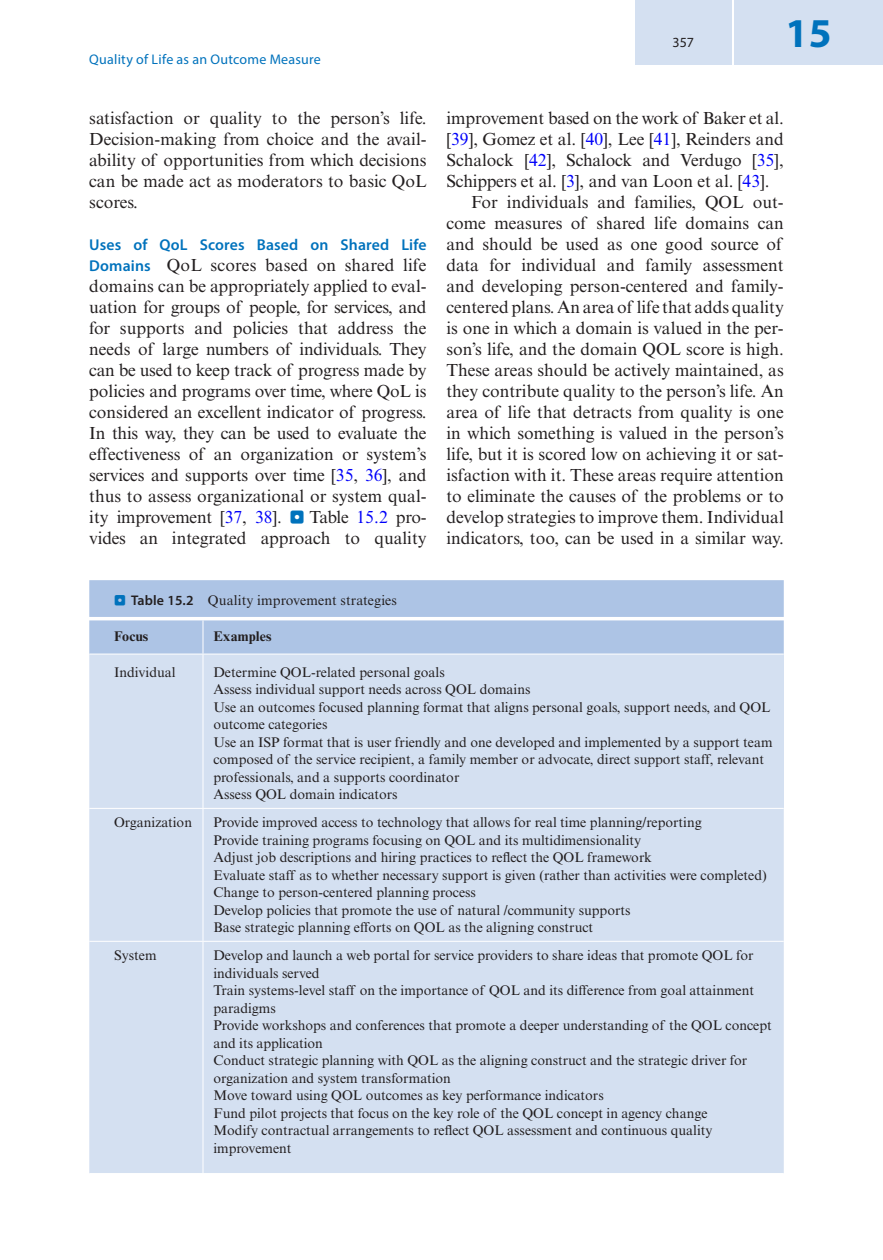
<style>
.page{position:relative;width:883px;height:1260px;background:#fff}
.page>*{position:absolute;margin:0;border:0;box-sizing:border-box;transform-origin:0 0}
.t1{font:700 41.12px "Myriad Pro";color:#0072bc}
.t2{font:17.5px/21px "Times New Roman MT Std";color:#231f20;text-align:justify}
.t3{font:600 15.75px "Myriad Pro";letter-spacing:.01em;color:#0072bc}
.t4{font:14px/17.5px "Times New Roman MT Std";color:#231f20}
.t5{font:14px "Myriad Pro";letter-spacing:.015em;color:#0072bc}
.t6{font:700 14px "Times New Roman MT Std";letter-spacing:.01em;color:#231f20}
.t7{font:14px "Myriad Pro";color:#231f20}
.s1{font-family:"Myriad Pro";font-weight:600;font-size:15.75px;color:#0072bc}
.s2{color:#0000fa}
.s3{font-family:"Blik Buttons";color:#0072bc}
.s4{font-family:"Myriad Pro";font-weight:600}
</style>
<div class="page">
<div style="left:635px;top:0;width:97px;height:64px;background:#d4e0f1"></div>
<div style="left:734px;top:0;width:149px;height:64px;background:#d4e0f1"></div>
<div style="left:89px;top:580px;width:695px;height:37px;background:#adc4e5"></div>
<div style="left:89px;top:620px;width:695px;height:34px;background:#adc4e5"></div>
<div style="left:89px;top:655px;width:695px;height:518px;background:#d4e0f1"></div>
<div style="left:203px;top:654px;width:581px;height:154px;background:#d4e0f1"></div>
<hr style="left:203px;top:620px;width:1px;height:34px;background:#fff">
<hr style="left:203px;top:654px;width:581px;height:1px;background:#fff">
<hr style="left:203px;top:654px;width:1px;height:154px;background:#fff">
<hr style="left:203px;top:809px;width:1px;height:132px;background:#fff">
<hr style="left:203px;top:942px;width:1px;height:231px;background:#fff">
<hr style="left:89px;top:808px;width:114px;height:1px;background:#fff">
<hr style="left:203px;top:808px;width:581px;height:1px;background:#fff">
<hr style="left:89px;top:941px;width:114px;height:1px;background:#fff">
<hr style="left:203px;top:941px;width:581px;height:1px;background:#fff">
<p class="t5" style="left:89px;top:51px;width:233px">Quality of Life as an Outcome Measure</p>
<p class="t2" style="left:89px;top:108px;width:339px">satisfaction or quality to the person’s life.<br>Decision-making from choice and the avail&shy;ability of opportunities from which decisions can be made act as moderators to basic QoL scores.</p>
<p class="t3" style="left:89px;top:235px;width:339px">Uses of QoL Scores Based on Shared Life</p>
<p class="t2" style="left:89px;top:255px;width:339px"><span class="s1">Domains</span> QoL scores based on shared life domains can be appropriately applied to eval&shy;uation for groups of people, for services, and for supports and policies that address the needs of large numbers of individuals. They can be used to keep track of progress made by policies and programs over time, where QoL is considered an excellent indicator of progress.<br>In this way, they can be used to evaluate the effectiveness of an organization or system’s services and supports over time [<span class="s2">35</span>, <span class="s2">36</span>], and thus to assess organizational or system qual&shy;ity improvement [<span class="s2">37</span>, <span class="s2">38</span>]. <span class="s3">.</span> Table <span class="s2">15.2</span> pro&shy;vides an integrated approach to quality</p>
<p class="t7" style="left:673px;top:34px;width:23px">357</p>
<h1 class="t1" style="left:786px;top:6px;width:48px">15</h1>
<p class="t2" style="left:446px;top:108px;width:339px">improvement based on the work of Baker et al.</p>
<p class="t2" style="left:446px;top:129px;width:339px">[<span class="s2">39</span>], Gomez et al. [<span class="s2">40</span>], Lee [<span class="s2">41</span>], Reinders and</p>
<p class="t2" style="left:446px;top:150px;width:339px">Schalock [<span class="s2">42</span>], Schalock and Verdugo [<span class="s2">35</span>],</p>
<p class="t2" style="left:446px;top:171px;width:325px">Schippers et al. [<span class="s2">3</span>], and van Loon et al. [<span class="s2">43</span>].</p>
<p class="t2" style="left:471px;top:192px;width:314px">For individuals and families, QOL out-</p>
<p class="t2" style="left:446px;top:213px;width:339px">come measures of shared life domains can</p>
<p class="t2" style="left:446px;top:234px;width:337px">and should be used as one good source of</p>
<p class="t2" style="left:446px;top:255px;width:339px">data for individual and family assessment</p>
<p class="t2" style="left:446px;top:276px;width:339px">and developing person-centered and family-</p>
<p class="t2" style="left:446px;top:297px;width:339px">centered plans. An area of life that adds quality</p>
<p class="t2" style="left:446px;top:318px;width:339px">is one in which a domain is valued in the per-</p>
<p class="t2" style="left:446px;top:339px;width:339px">son’s life, and the domain QOL score is high.</p>
<p class="t2" style="left:446px;top:360px;width:339px">These areas should be actively maintained, as</p>
<p class="t2" style="left:446px;top:381px;width:339px">they contribute quality to the person’s life. An</p>
<p class="t2" style="left:446px;top:402px;width:339px">area of life that detracts from quality is one</p>
<p class="t2" style="left:446px;top:423px;width:339px">in which something is valued in the person’s</p>
<p class="t2" style="left:446px;top:444px;width:339px">life, but it is scored low on achieving it or sat-</p>
<p class="t2" style="left:446px;top:465px;width:339px">isfaction with it. These areas require attention</p>
<p class="t2" style="left:446px;top:486px;width:339px">to eliminate the causes of the problems or to</p>
<p class="t2" style="left:446px;top:507px;width:339px">develop strategies to improve them. Individual</p>
<p class="t2" style="left:446px;top:528px;width:339px">indicators, too, can be used in a similar way.</p>
<p class="t4" style="left:114px;top:591px;width:284px"><span class="s3">..</span> <span class="s4">Table 15.2</span> Quality improvement strategies</p>
<p class="t6" style="left:114px;top:628px;width:36px">Focus</p>
<p class="t6" style="left:213px;top:628px;width:60px">Examples</p>
<p class="t4" style="left:114px;top:663px;width:63px">Individual</p>
<p class="t4" style="left:213px;top:663px;width:561px">Determine QOL-related personal goals<br>Assess individual support needs across QOL domains<br>Use an outcomes focused planning format that aligns personal goals, support needs, and QOL outcome categories<br>Use an ISP format that is user friendly and one developed and implemented by a support team composed of the service recipient, a family member or advocate, direct support staff, relevant professionals, and a supports coordinator<br>Assess QOL domain indicators</p>
<p class="t4" style="left:114px;top:814px;width:79px">Organization</p>
<p class="t4" style="left:213px;top:814px;width:555px">Provide improved access to technology that allows for real time planning/reporting<br>Provide training programs focusing on QOL and its multidimensionality<br>Adjust job descriptions and hiring practices to reflect the QOL framework<br>Evaluate staff as to whether necessary support is given (rather than activities were completed)<br>Change to person-centered planning process<br>Develop policies that promote the use of natural /community supports<br>Base strategic planning efforts on QOL as the aligning construct</p>
<p class="t4" style="left:114px;top:947px;width:44px">System</p>
<p class="t4" style="left:213px;top:947px;width:560px">Develop and launch a web portal for service providers to share ideas that promote QOL for individuals served<br>Train systems-level staff on the importance of QOL and its difference from goal attainment paradigms<br>Provide workshops and conferences that promote a deeper understanding of the QOL concept and its application<br>Conduct strategic planning with QOL as the aligning construct and the strategic driver for organization and system transformation<br>Move toward using QOL outcomes as key performance indicators<br>Fund pilot projects that focus on the key role of the QOL concept in agency change<br>Modify contractual arrangements to reflect QOL assessment and continuous quality improvement</p>
</div>
